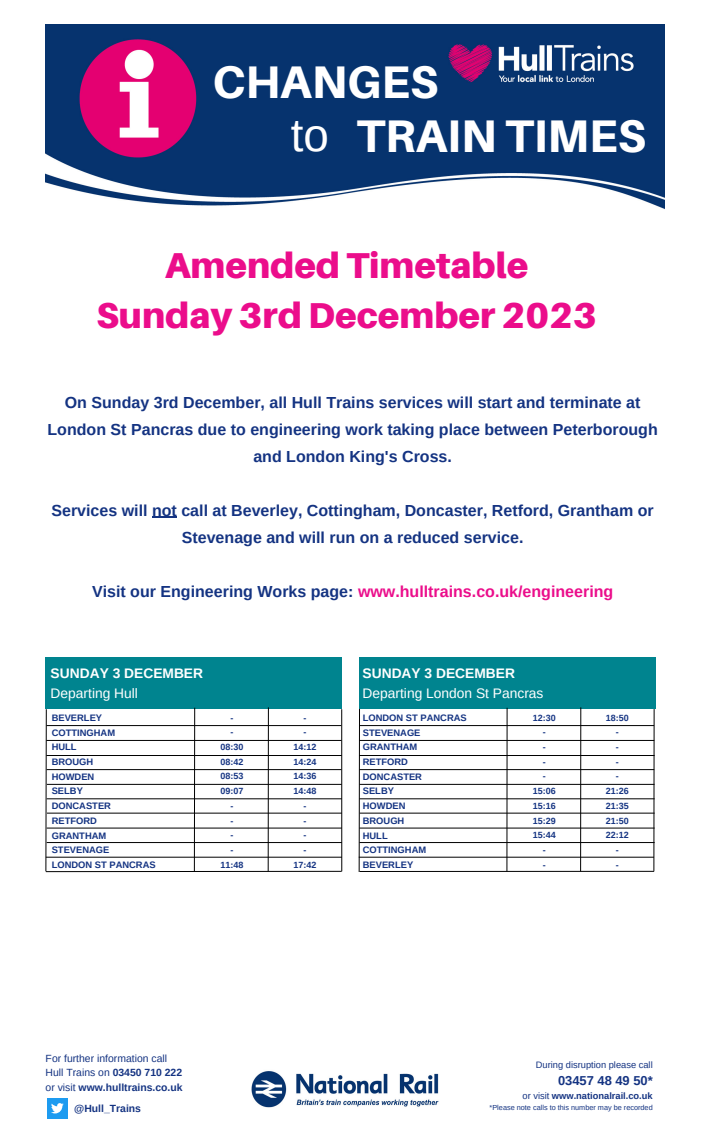
<style>
.page{position:relative;width:709px;height:1141px;background:#fff}
.page>*{position:absolute;margin:0;border:0;box-sizing:border-box;transform-origin:0 0}
.t1{font:800 45.68px "Aileron";color:#fff}
.t2{font:45.68px "Arimo";color:#fff}
.t3{font:900 36px "Aileron";color:#eb0d8b}
.t4{font:700 16px/27px "Arimo";color:#143382;text-align:center}
.t5{font:700 16px "Arimo";color:#eb0d8b}
.t6{font:13.8px "Arimo";color:#fff}
.t7{font:700 13.8px "Arimo";color:#fff}
.t8{font:700 12.88px "Arimo";color:#143382}
.t9{font:10.4px "Arimo";color:#143382}
.t10{font:700 10.4px "Arimo";color:#143382}
.t11{font:700 9.36px "Arimo";color:#143382}
.t12{font:700 9.28px "Arimo";color:#143382}
.t13{font:9.28px "Arimo";color:#143382}
.t14{font:700 8.96px "Arimo";color:#143382}
.t15{font:7.28px "Arimo";color:#143382}
.s1{color:#143382}
.s2{font-weight:700}
.s3{font-weight:400}
</style>
<div class="page">
<img style="left:45px;top:24px;width:619px;height:185px">
<hr style="left:152px;top:516px;width:25px;height:2px;background:#143382">
<img style="left:251px;top:1071px;width:188px;height:37px">
<div style="left:47px;top:1098px;width:21px;height:20px;background:#1d9bf0"></div>
<svg style="left:51px;top:1103px;width:13px;height:10px"></svg>
<div style="left:46px;top:657px;width:296px;height:52px;background:#00848f"></div>
<div style="left:359px;top:657px;width:296px;height:52px;background:#00848f"></div>
<svg style="left:45px;top:707px;width:297px;height:165px"></svg>
<svg style="left:358px;top:707px;width:296px;height:165px"></svg>
<p class="t1" style="left:212px;top:53px;width:227px">CHANGES</p>
<p class="t2" style="left:291px;top:110px;width:40px">to</p>
<p class="t1" style="left:356px;top:108px;width:291px">TRAIN TIMES</p>
<p class="t3" style="left:165px;top:243px;width:365px">Amended Timetable</p>
<p class="t3" style="left:96px;top:293px;width:502px">Sunday 3rd December 2023</p>
<p class="t4" style="left:47px;top:389px;width:611px">On Sunday 3rd December, all Hull Trains services will start and terminate at<br>London St Pancras due to engineering work taking place between Peterborough and London King's Cross.</p>
<p class="t4" style="left:51px;top:497px;width:604px">Services will not call at Beverley, Cottingham, Doncaster, Retford, Grantham or<br>Stevenage and will run on a reduced service.</p>
<p class="t5" style="left:92px;top:582px;width:523px"><span class="s1">Visit our Engineering Works page:</span> www.hulltrains.co.uk/engineering</p>
<p class="t7" style="left:51px;top:666px;width:154px">SUNDAY 3 DECEMBER</p>
<p class="t6" style="left:51px;top:685px;width:89px">Departing Hull</p>
<p class="t11" style="left:52px;top:712px;width:52px">BEVERLEY</p>
<p class="t11" style="left:52px;top:727px;width:65px">COTTINGHAM</p>
<p class="t11" style="left:52px;top:742px;width:26px">HULL</p>
<p class="t11" style="left:52px;top:756px;width:43px">BROUGH</p>
<p class="t11" style="left:52px;top:771px;width:44px">HOWDEN</p>
<p class="t11" style="left:52px;top:786px;width:33px">SELBY</p>
<p class="t11" style="left:52px;top:800px;width:61px">DONCASTER</p>
<p class="t11" style="left:52px;top:815px;width:47px">RETFORD</p>
<p class="t11" style="left:52px;top:830px;width:56px">GRANTHAM</p>
<p class="t11" style="left:52px;top:844px;width:59px">STEVENAGE</p>
<p class="t11" style="left:52px;top:859px;width:105px">LONDON ST PANCRAS</p>
<p class="t14" style="left:230px;top:712px;width:4px">-</p>
<p class="t14" style="left:230px;top:727px;width:4px">-</p>
<p class="t14" style="left:220px;top:742px;width:24px">08:30</p>
<p class="t14" style="left:220px;top:756px;width:24px">08:42</p>
<p class="t14" style="left:220px;top:771px;width:24px">08:53</p>
<p class="t14" style="left:220px;top:786px;width:24px">09:07</p>
<p class="t14" style="left:230px;top:800px;width:4px">-</p>
<p class="t14" style="left:230px;top:815px;width:4px">-</p>
<p class="t14" style="left:230px;top:830px;width:4px">-</p>
<p class="t14" style="left:230px;top:845px;width:4px">-</p>
<p class="t14" style="left:220px;top:859px;width:24px">11:48</p>
<p class="t14" style="left:303px;top:712px;width:4px">-</p>
<p class="t14" style="left:303px;top:727px;width:4px">-</p>
<p class="t14" style="left:293px;top:742px;width:24px">14:12</p>
<p class="t14" style="left:293px;top:756px;width:24px">14:24</p>
<p class="t14" style="left:293px;top:771px;width:24px">14:36</p>
<p class="t14" style="left:293px;top:786px;width:24px">14:48</p>
<p class="t14" style="left:303px;top:800px;width:4px">-</p>
<p class="t14" style="left:303px;top:815px;width:4px">-</p>
<p class="t14" style="left:303px;top:830px;width:4px">-</p>
<p class="t14" style="left:303px;top:845px;width:4px">-</p>
<p class="t14" style="left:293px;top:859px;width:24px">17:42</p>
<p class="t7" style="left:362px;top:666px;width:154px">SUNDAY 3 DECEMBER</p>
<p class="t6" style="left:362px;top:685px;width:182px">Departing London St Pancras</p>
<p class="t11" style="left:363px;top:712px;width:105px">LONDON ST PANCRAS</p>
<p class="t11" style="left:363px;top:727px;width:59px">STEVENAGE</p>
<p class="t11" style="left:363px;top:742px;width:56px">GRANTHAM</p>
<p class="t11" style="left:363px;top:756px;width:47px">RETFORD</p>
<p class="t11" style="left:363px;top:771px;width:61px">DONCASTER</p>
<p class="t11" style="left:363px;top:786px;width:33px">SELBY</p>
<p class="t11" style="left:363px;top:800px;width:44px">HOWDEN</p>
<p class="t11" style="left:363px;top:815px;width:43px">BROUGH</p>
<p class="t11" style="left:363px;top:830px;width:26px">HULL</p>
<p class="t11" style="left:363px;top:844px;width:65px">COTTINGHAM</p>
<p class="t11" style="left:363px;top:859px;width:52px">BEVERLEY</p>
<p class="t14" style="left:532px;top:712px;width:24px">12:30</p>
<p class="t14" style="left:542px;top:727px;width:4px">-</p>
<p class="t14" style="left:542px;top:742px;width:4px">-</p>
<p class="t14" style="left:542px;top:756px;width:4px">-</p>
<p class="t14" style="left:542px;top:771px;width:4px">-</p>
<p class="t14" style="left:532px;top:786px;width:24px">15:06</p>
<p class="t14" style="left:532px;top:800px;width:24px">15:16</p>
<p class="t14" style="left:532px;top:815px;width:24px">15:29</p>
<p class="t14" style="left:532px;top:830px;width:24px">15:44</p>
<p class="t14" style="left:542px;top:845px;width:4px">-</p>
<p class="t14" style="left:542px;top:859px;width:4px">-</p>
<p class="t14" style="left:606px;top:712px;width:24px">18:50</p>
<p class="t14" style="left:615px;top:727px;width:4px">-</p>
<p class="t14" style="left:615px;top:742px;width:4px">-</p>
<p class="t14" style="left:615px;top:756px;width:4px">-</p>
<p class="t14" style="left:615px;top:771px;width:4px">-</p>
<p class="t14" style="left:606px;top:786px;width:24px">21:26</p>
<p class="t14" style="left:606px;top:800px;width:24px">21:35</p>
<p class="t14" style="left:606px;top:815px;width:24px">21:50</p>
<p class="t14" style="left:606px;top:830px;width:24px">22:12</p>
<p class="t14" style="left:615px;top:845px;width:4px">-</p>
<p class="t14" style="left:615px;top:859px;width:4px">-</p>
<p class="t9" style="left:46px;top:1052px;width:123px">For further information call</p>
<p class="t9" style="left:46px;top:1066px;width:138px">Hull Trains on <span class="s2">03450 710 222</span></p>
<p class="t10" style="left:46px;top:1081px;width:138px"><span class="s3">or visit</span> www.hulltrains.co.uk</p>
<p class="t13" style="left:536px;top:1060px;width:118px">During disruption please call</p>
<p class="t8" style="left:558px;top:1073px;width:96px">03457 48 49 50*</p>
<p class="t12" style="left:522px;top:1091px;width:132px"><span class="s3">or visit</span> www.nationalrail.co.uk</p>
<p class="t10" style="left:74px;top:1102px;width:68px">@Hull_Trains</p>
<p class="t15" style="left:489px;top:1103px;width:165px">*Please note calls to this number may be recorded</p>
</div>
